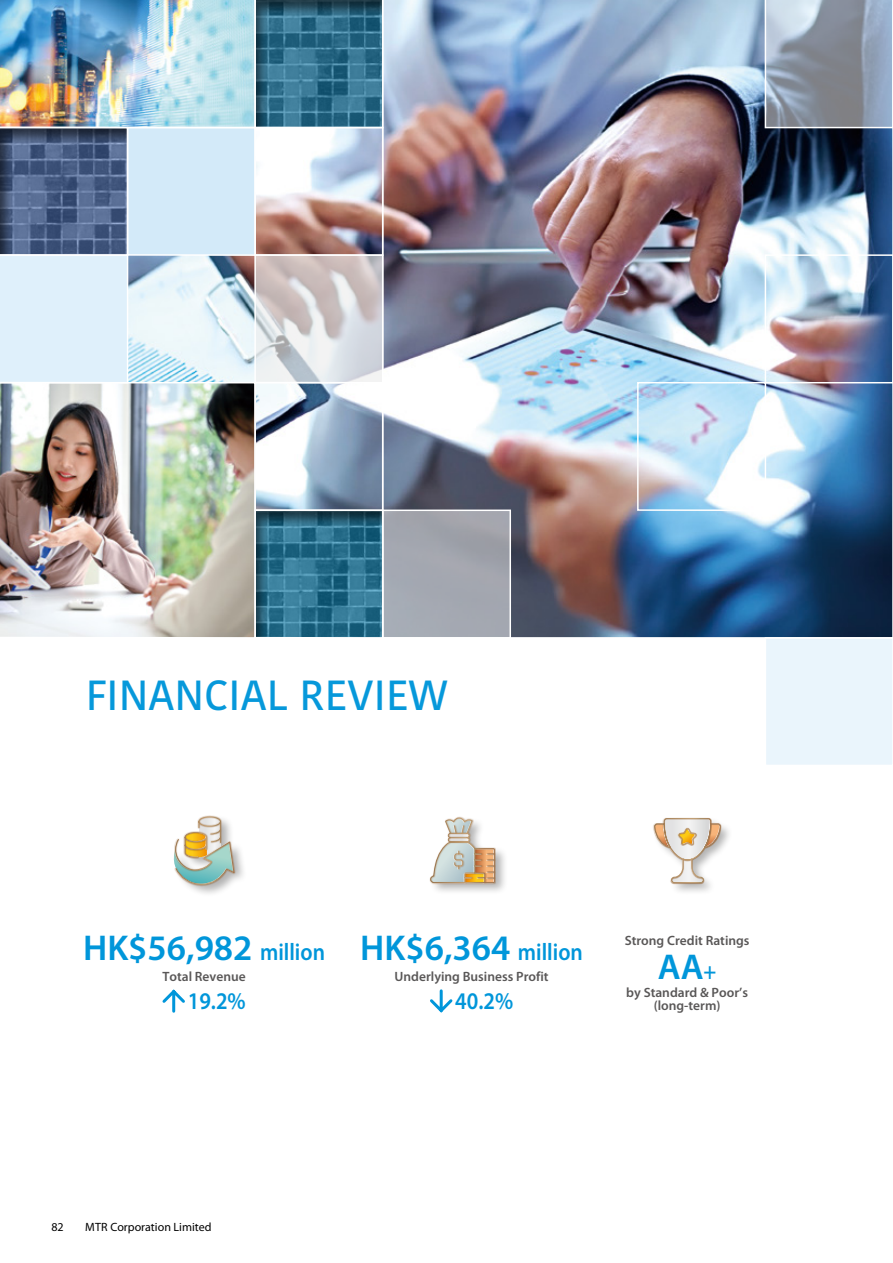
<style>
.page{position:relative;width:893px;height:1263px;background:#fff}
.page>*{position:absolute;margin:0;border:0;box-sizing:border-box;transform-origin:0 0}
.t1{font:500 42px "Kohinoor Bangla";color:#0096da}
.t2{font:600 36px "Myriad Pro";color:#0096da}
.t3{font:600 24px "Myriad Pro";color:#0096da;scale:.9 1}
.t4{font:600 13.5px/13.5px "Myriad Pro";color:#595757;text-align:center}
.t5{font:12px "Myriad Pro";color:#000}
.s1{font-size:24px}
</style>
<div class="page">
<img style="left:257px;top:385px;width:123px;height:115px">
<div style="left:242px;top:500px;width:153px;height:139px;background:#000;opacity:.6"></div>
<div style="left:765px;top:638px;width:128px;height:127px;background:#eaf5fc"></div>
<div style="left:254px;top:382px;width:129px;height:129px;border:2px solid #fff"></div>
<div style="left:254px;top:509px;width:129px;height:130px;border:2px solid #fff"></div>
<img style="left:0;top:383px;width:256px;height:256px">
<img style="left:0;top:0;width:382px;height:383px">
<div style="left:765px;top:637px;width:128px;height:129px;border:2px solid #fff"></div>
<img style="left:382px;top:0;width:511px;height:639px">
<div style="left:173px;top:814px;width:75px;height:83px;background:#000;opacity:.3"></div>
<svg style="left:173px;top:815px;width:62px;height:75px"></svg>
<div style="left:653px;top:816px;width:80px;height:79px;background:#000;opacity:.3"></div>
<svg style="left:653px;top:818px;width:69px;height:65px"></svg>
<div style="left:429px;top:816px;width:79px;height:80px;background:#000;opacity:.3"></div>
<svg style="left:429px;top:816px;width:66px;height:68px"></svg>
<svg style="left:162px;top:989px;width:23px;height:24px"></svg>
<svg style="left:430px;top:989px;width:23px;height:24px"></svg>
<h1 class="t1" style="left:85px;top:661px;width:364px">FINANCIAL REVIEW</h1>
<h2 class="t2" style="left:83px;top:928px;width:243px">HK$56,982 <span class="s1">million</span></h2>
<p class="t4" style="left:162px;top:969px;width:85px">Total Revenue</p>
<h3 class="t3" style="left:188px;top:987px;width:66px">19.2%</h3>
<h2 class="t2" style="left:360px;top:928px;width:224px">HK$6,364 <span class="s1">million</span></h2>
<p class="t4" style="left:395px;top:969px;width:156px">Underlying Business Profit</p>
<h3 class="t3" style="left:455px;top:987px;width:66px">40.2%</h3>
<p class="t4" style="left:625px;top:933px;width:126px">Strong Credit Ratings</p>
<h2 class="t2" style="left:658px;top:947px;width:60px">AA<span class="s1">+</span></h2>
<p class="t4" style="left:626px;top:985px;width:123px">by Standard &amp; Poor’s (long-term)</p>
<p class="t5" style="left:51px;top:1220px;width:14px">82</p>
<p class="t5" style="left:85px;top:1220px;width:128px">MTR Corporation Limited</p>
</div>
